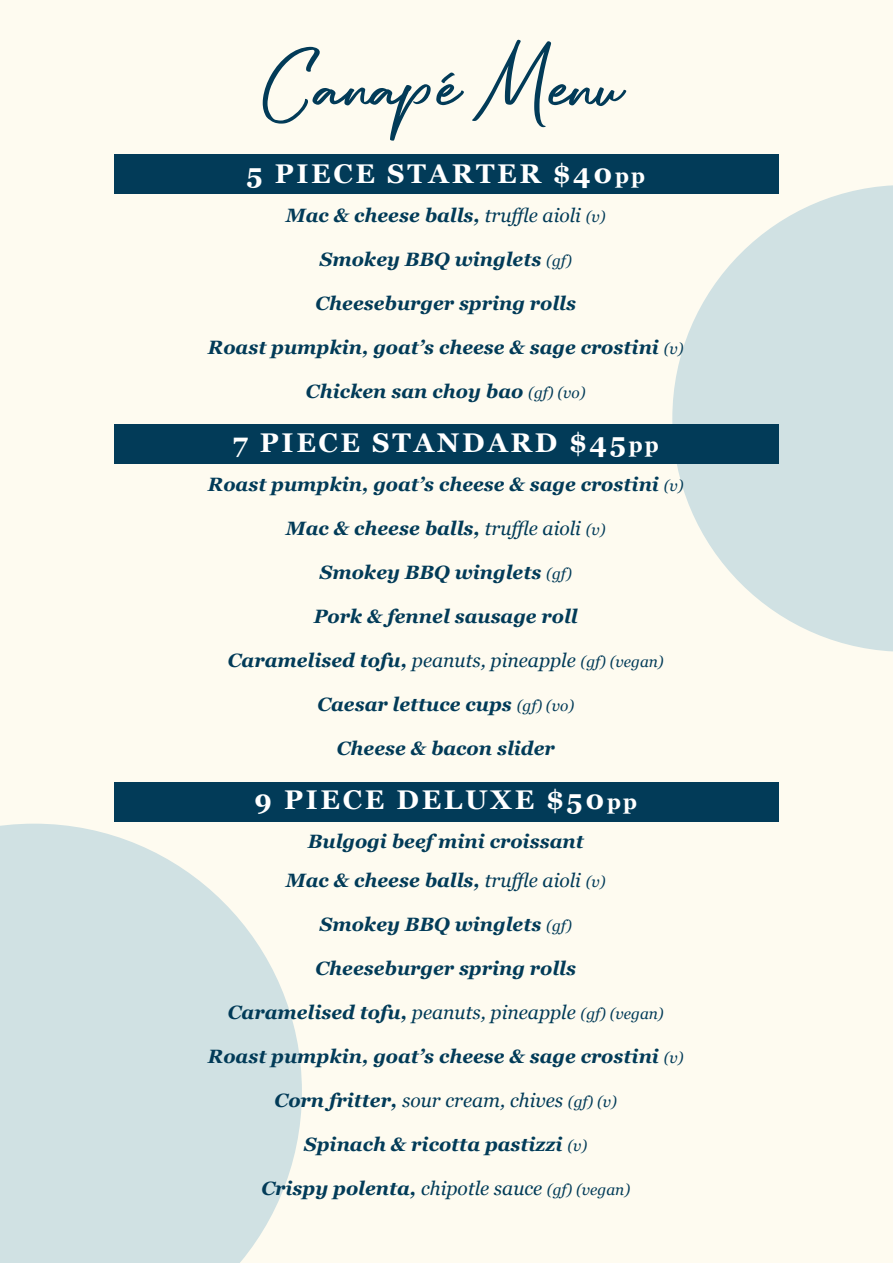
<style>
.page{position:relative;width:893px;height:1263px;background:#fefbf0}
.page>*{position:absolute;margin:0;border:0;box-sizing:border-box;transform-origin:0 0}
.t1{font:114px "Amabillis";color:#023b58}
.t2{font:700 27px "Georgia";letter-spacing:.1em;color:#fff}
.t3{font:italic 700 19.35px/38.5px "Georgia";color:#023b58;text-align:center}
.t4{font:italic 19.35px "Georgia";color:#023b58}
.s1{font-size:21.15px}
.s2{font-weight:400}
.s3{font-weight:400;font-size:15.45px}
.s4{font-weight:700}
.s5{font-size:15.45px}
</style>
<div class="page">
<svg style="left:672px;top:185px;width:221px;height:467px;fill:#d0e1e3"></svg>
<div style="left:114px;top:424px;width:665px;height:39px;background:#023b58"></div>
<div style="left:114px;top:782px;width:665px;height:39px;background:#023b58"></div>
<svg style="left:0;top:824px;width:302px;height:439px;background:#d6e4e4"></svg>
<div style="left:114px;top:155px;width:665px;height:39px;background:#023b58"></div>
<h1 class="t1" style="left:269px;top:3px;width:356px">Canapé Menu</h1>
<h2 class="t2" style="left:246px;top:154px;width:400px">5 PIECE STARTER $40<span class="s1">pp</span></h2>
<p class="t3" style="left:286px;top:195px;width:321px">Mac &amp; cheese balls, <span class="s2">truffle aioli</span> <span class="s3">(v)</span></p>
<p class="t3" style="left:320px;top:239px;width:254px">Smokey BBQ winglets <span class="s3">(gf)</span></p>
<p class="t3" style="left:315px;top:283px;width:262px">Cheeseburger spring rolls</p>
<p class="t3" style="left:208px;top:327px;width:477px">Roast pumpkin, goat’s cheese &amp; sage crostini <span class="s3">(v)</span></p>
<p class="t3" style="left:306px;top:371px;width:281px">Chicken san choy bao <span class="s3">(gf) (vo)</span></p>
<h2 class="t2" style="left:233px;top:423px;width:428px">7 PIECE STANDARD $45<span class="s1">pp</span></h2>
<p class="t3" style="left:208px;top:464px;width:477px">Roast pumpkin, goat’s cheese &amp; sage crostini <span class="s3">(v)</span></p>
<p class="t3" style="left:286px;top:508px;width:321px">Mac &amp; cheese balls, <span class="s2">truffle aioli</span> <span class="s3">(v)</span></p>
<p class="t3" style="left:320px;top:552px;width:254px">Smokey BBQ winglets <span class="s3">(gf)</span></p>
<p class="t3" style="left:314px;top:596px;width:265px">Pork &amp; fennel sausage roll</p>
<p class="t4" style="left:228px;top:646px;width:437px"><span class="s4">Caramelised tofu,</span> peanuts, pineapple <span class="s5">(gf) (vegan)</span></p>
<p class="t3" style="left:317px;top:684px;width:258px">Caesar lettuce cups <span class="s3">(gf) (vo)</span></p>
<p class="t3" style="left:337px;top:728px;width:220px">Cheese &amp; bacon slider</p>
<h2 class="t2" style="left:254px;top:780px;width:384px">9 PIECE DELUXE $50<span class="s1">pp</span></h2>
<p class="t3" style="left:286px;top:821px;width:321px">Bulgogi beef mini croissant<br>Mac &amp; cheese balls, <span class="s2">truffle aioli</span> <span class="s3">(v)</span></p>
<p class="t3" style="left:320px;top:904px;width:254px">Smokey BBQ winglets <span class="s3">(gf)</span></p>
<p class="t3" style="left:315px;top:948px;width:262px">Cheeseburger spring rolls</p>
<p class="t4" style="left:228px;top:998px;width:437px"><span class="s4">Caramelised tofu,</span> peanuts, pineapple <span class="s5">(gf) (vegan)</span></p>
<p class="t3" style="left:208px;top:1036px;width:477px">Roast pumpkin, goat’s cheese &amp; sage crostini <span class="s3">(v)</span></p>
<p class="t4" style="left:275px;top:1086px;width:344px"><span class="s4">Corn fritter,</span> sour cream, chives <span class="s5">(gf) (v)</span></p>
<p class="t3" style="left:304px;top:1124px;width:285px">Spinach &amp; ricotta pastizzi <span class="s3">(v)</span></p>
<p class="t3" style="left:261px;top:1168px;width:370px">Crispy polenta, <span class="s2">chipotle sauce</span> <span class="s3">(gf) (vegan)</span></p>
</div>
